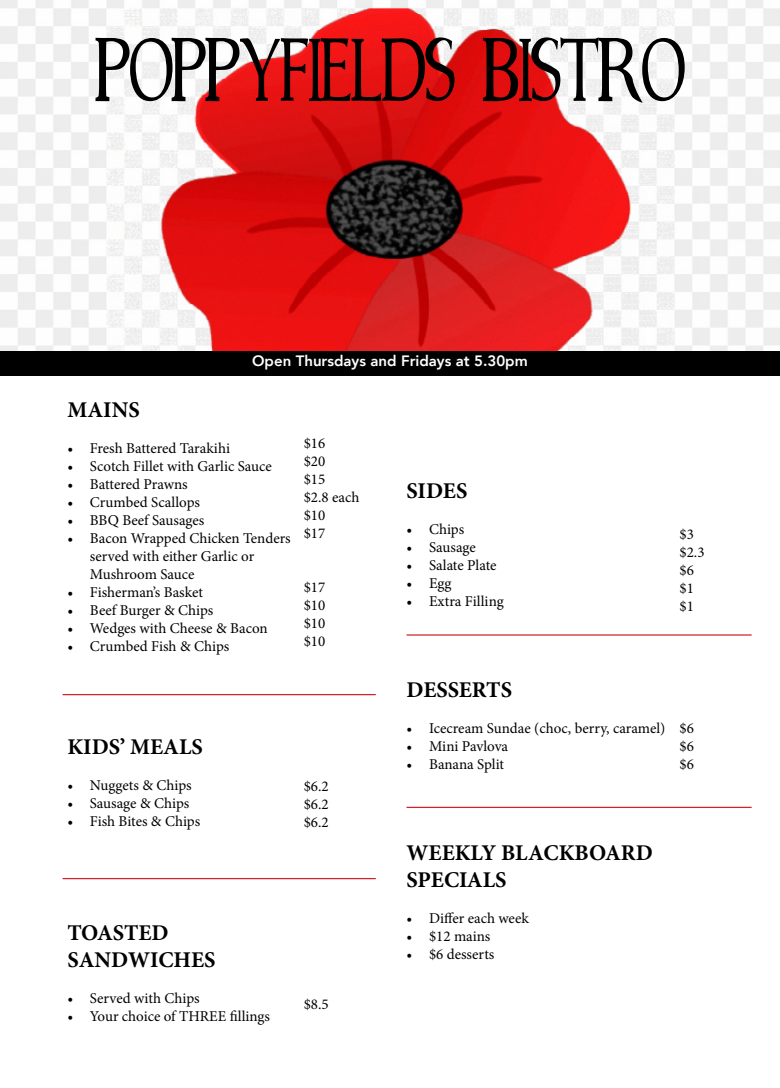
<style>
.page{position:relative;width:780px;height:1088px;background:#fff}
.page>*{position:absolute;margin:0;border:0;box-sizing:border-box;transform-origin:0 0}
.t1{font:90px "Snow White";color:#000}
.t2{font:700 22.5px/27px "Minion Pro";color:#000}
.t3{font:15px/18px "Minion Pro";color:#000}
.t4{font:800 15px "Avenir";color:#fff}
</style>
<div class="page">
<img style="left:0;top:0;width:780px;height:351px">
<div style="left:0;top:351px;width:780px;height:25px;background:#000"></div>
<hr style="left:63px;top:694px;width:313px;height:1px;background:#d2232a">
<hr style="left:406px;top:634px;width:345px;height:2px;background:#d2232a">
<hr style="left:406px;top:807px;width:345px;height:1px;background:#d2232a">
<hr style="left:63px;top:878px;width:313px;height:1px;background:#d2232a">
<h1 class="t1" style="left:96px;top:15px;width:589px">POPPYFIELDS BISTRO</h1>
<p class="t4" style="left:252px;top:349px;width:277px">Open Thursdays and Fridays at 5.30pm</p>
<h2 class="t2" style="left:67px;top:396px;width:74px">MAINS</h2>
<p class="t3" style="left:67px;top:440px;width:164px">• Fresh Battered Tarakihi</p>
<p class="t3" style="left:67px;top:458px;width:206px">• Scotch Fillet with Garlic Sauce</p>
<p class="t3" style="left:67px;top:476px;width:122px">• Battered Prawns</p>
<p class="t3" style="left:67px;top:494px;width:134px">• Crumbed Scallops</p>
<p class="t3" style="left:67px;top:512px;width:138px">• BBQ Beef Sausages</p>
<p class="t3" style="left:90px;top:530px;width:202px;text-indent:-22px">• Bacon Wrapped Chicken Tenders served with either Garlic or<br>Mushroom Sauce</p>
<p class="t3" style="left:67px;top:584px;width:137px">• Fisherman’s Basket</p>
<p class="t3" style="left:67px;top:602px;width:147px">• Beef Burger &amp; Chips</p>
<p class="t3" style="left:67px;top:620px;width:202px">• Wedges with Cheese &amp; Bacon</p>
<p class="t3" style="left:67px;top:638px;width:163px">• Crumbed Fish &amp; Chips</p>
<p class="t3" style="left:304px;top:434px;width:57px">$16<br>$20<br>$15<br>$2.8 each $10<br>$17</p>
<p class="t3" style="left:304px;top:578px;width:23px;text-align:justify">$17 $10 $10 $10</p>
<h2 class="t2" style="left:67px;top:733px;width:137px">KIDS’ MEALS</h2>
<p class="t3" style="left:67px;top:776px;width:126px">• Nuggets &amp; Chips</p>
<p class="t3" style="left:67px;top:794px;width:123px">• Sausage &amp; Chips</p>
<p class="t3" style="left:67px;top:812px;width:134px">• Fish Bites &amp; Chips</p>
<p class="t3" style="left:304px;top:777px;width:27px;text-align:justify">$6.2 $6.2 $6.2</p>
<h2 class="t2" style="left:67px;top:919px;width:150px">TOASTED<br>SANDWICHES</h2>
<p class="t3" style="left:67px;top:989px;width:134px">• Served with Chips</p>
<p class="t3" style="left:67px;top:1007px;width:204px">• Your choice of THREE fillings</p>
<p class="t3" style="left:304px;top:995px;width:27px">$8.5</p>
<h2 class="t2" style="left:406px;top:477px;width:62px">SIDES</h2>
<p class="t3" style="left:406px;top:521px;width:59px">• Chips</p>
<p class="t3" style="left:406px;top:539px;width:71px">• Sausage</p>
<p class="t3" style="left:406px;top:557px;width:92px">• Salate Plate</p>
<p class="t3" style="left:406px;top:575px;width:47px">• Egg</p>
<p class="t3" style="left:406px;top:593px;width:99px">• Extra Filling</p>
<h2 class="t2" style="left:406px;top:676px;width:107px">DESSERTS</h2>
<p class="t3" style="left:406px;top:719px;width:260px">• Icecream Sundae (choc, berry, caramel)</p>
<p class="t3" style="left:406px;top:737px;width:103px">• Mini Pavlova</p>
<p class="t3" style="left:406px;top:755px;width:99px">• Banana Split</p>
<h2 class="t2" style="left:406px;top:839px;width:248px">WEEKLY BLACKBOARD<br>SPECIALS</h2>
<p class="t3" style="left:406px;top:909px;width:124px">• Differ each week</p>
<p class="t3" style="left:406px;top:927px;width:85px">• $12 mains</p>
<p class="t3" style="left:406px;top:945px;width:89px">• $6 desserts</p>
<p class="t3" style="left:679px;top:525px;width:27px">$3 $2.3 $6 $1 $1</p>
<p class="t3" style="left:679px;top:719px;width:16px;text-align:justify">$6 $6 $6</p>
</div>
